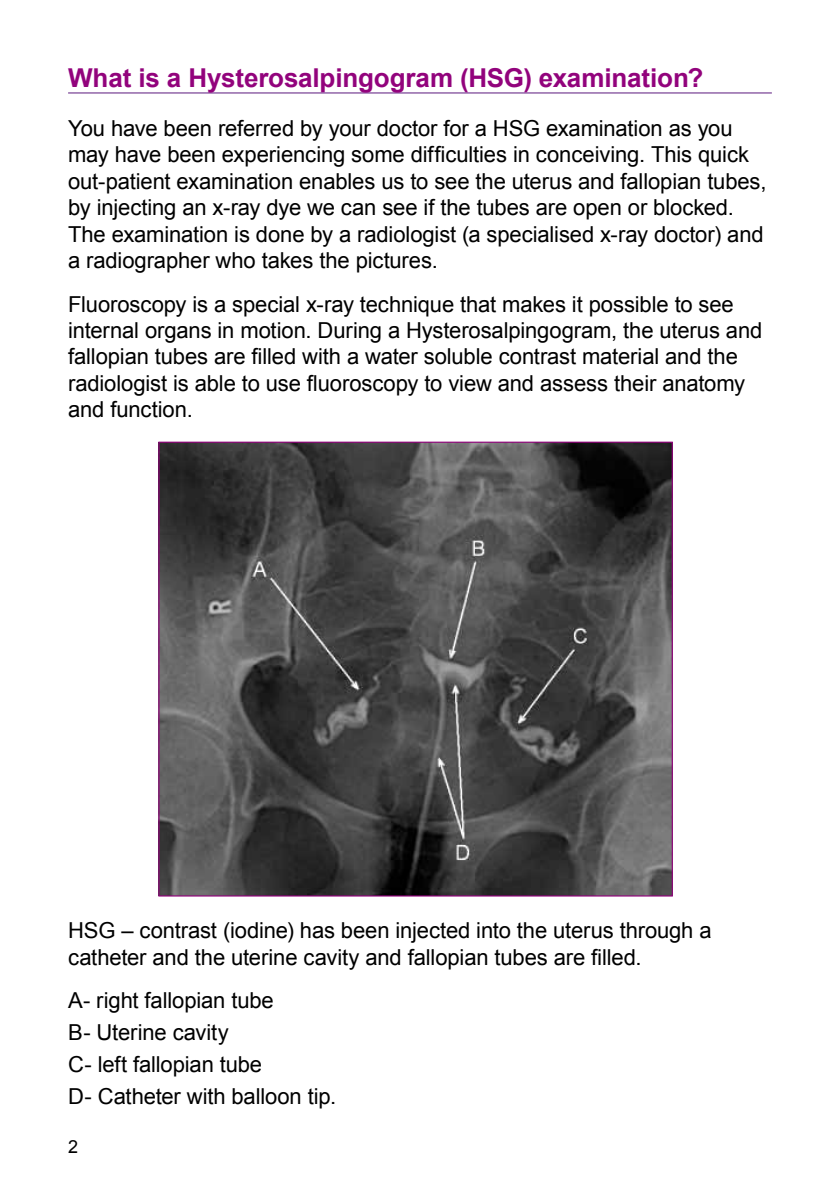
<style>
.page{position:relative;width:840px;height:1191px;background:#fff}
.page>*{position:absolute;margin:0;border:0;box-sizing:border-box;transform-origin:0 0}
.t1{font:700 26px "Arial";letter-spacing:-.005em;color:#92037c}
.t2{font:22px/26.4px "Arial";letter-spacing:-.005em;color:#000}
.t3{font:18px "Arial";color:#000}
</style>
<div class="page">
<hr style="left:68px;top:93px;width:703px;height:1px;background:#5b187d">
<img style="left:160px;top:443px;width:510px;height:451px">
<p class="t1" style="left:68px;top:61px;width:636px">What is a Hysterosalpingogram (HSG) examination?</p>
<p class="t2" style="left:68px;top:115px;width:699px">You have been referred by your doctor for a HSG examination as you may have been experiencing some difficulties in conceiving. This quick out-patient examination enables us to see the uterus and fallopian tubes, by injecting an x-ray dye we can see if the tubes are open or blocked.<br>The examination is done by a radiologist (a specialised x-ray doctor) and a radiographer who takes the pictures.</p>
<p class="t2" style="left:68px;top:291px;width:695px">Fluoroscopy is a special x-ray technique that makes it possible to see internal organs in motion. During a Hysterosalpingogram, the uterus and fallopian tubes are filled with a water soluble contrast material and the radiologist is able to use fluoroscopy to view and assess their anatomy and function.</p>
<p class="t2" style="left:68px;top:917px;width:644px">HSG – contrast (iodine) has been injected into the uterus through a catheter and the uterine cavity and fallopian tubes are filled.</p>
<p class="t2" style="left:68px;top:984px;width:269px;line-height:32px">A- right fallopian tube<br>B- Uterine cavity<br>C- left fallopian tube<br>D- Catheter with balloon tip.</p>
<p class="t3" style="left:68px;top:1135px;width:12px">2</p>
</div>
